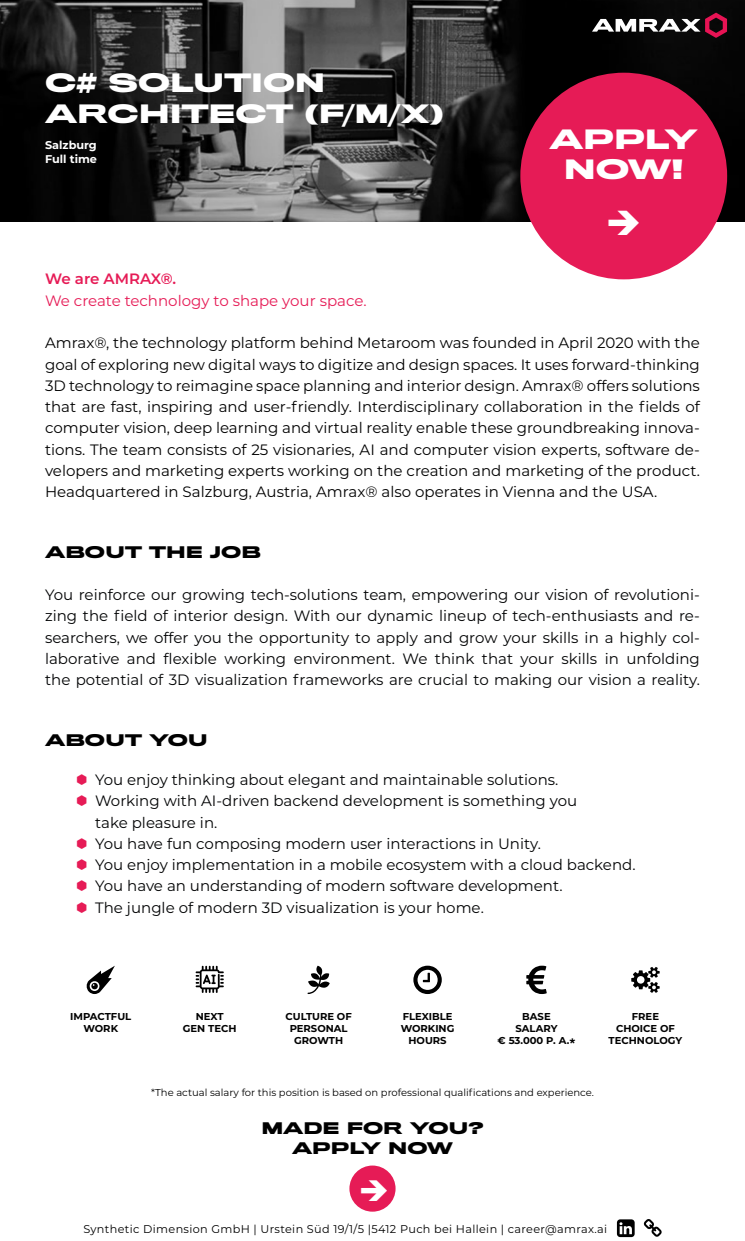
<style>
.page{position:relative;width:745px;height:1241px;background:#fff}
.page>*{position:absolute;margin:0;border:0;box-sizing:border-box;transform-origin:0 0}
.t1{font:700 25px/30px "Titling Gothic FB Extended";color:#fff;text-align:center}
.t2{font:700 23.75px/31.2px "Titling Gothic FB Extended";color:#fff}
.t3{font:15px/21.2px "Montserrat";color:#020304;text-align:justify}
.t4{font:15px/21.2px "Montserrat";color:#000;text-align:justify}
.t5{font:700 15px/20px "Titling Gothic FB Extended";color:#000;text-align:center}
.t6{font:15px "Montserrat";color:#e61b56}
.t7{font:600 15px "Montserrat";color:#e61b56}
.t8{font:11.25px "Montserrat";letter-spacing:.03em;color:#000}
.t9{font:700 11.25px/13.5px "Montserrat";color:#fff}
.t10{font:700 10px/12px "Montserrat";color:#000;text-align:center}
.t11{font:10px "Montserrat";color:#000}
.s1{font-family:"IBM Plex Mono"}
</style>
<div class="page">
<svg style="left:0;top:0;width:744px;height:221px;background:#313031"></svg>
<svg style="left:643px;top:1219px;width:18px;height:17px"></svg>
<svg style="left:616px;top:1219px;width:18px;height:17px"></svg>
<svg style="left:591px;top:13px;width:135px;height:25px"></svg>
<div style="left:349px;top:1165px;width:46px;height:46px;background:#e61b56;border-radius:50%"></div>
<div style="left:520px;top:73px;width:206px;height:206px;background:#e61b56;border-radius:50%"></div>
<svg style="left:86px;top:965px;width:574px;height:29px"></svg>
<h2 class="t2" style="left:45px;top:66px;width:399px">C# SOLUTION<br>ARCHITECT (F/M/X)</h2>
<p class="t9" style="left:45px;top:138px;width:53px">Salzburg<br>Full time</p>
<h1 class="t1" style="left:549px;top:124px;width:150px">APPLY<br>NOW!</h1>
<p class="t7" style="left:45px;top:268px;width:133px">We are AMRAX®.</p>
<p class="t6" style="left:45px;top:290px;width:323px">We create technology to shape your space.</p>
<p class="t4" style="left:45px;top:332px;width:656px">Amrax®, the technology platform behind Metaroom was founded in April 2020 with the goal of exploring new digital ways to digitize and design spaces. It uses forward-thinking 3D technology to reimagine space planning and interior design. Amrax® offers solutions that are fast, inspiring and user-friendly. Interdisciplinary collaboration in the fields of computer vision, deep learning and virtual reality enable these groundbreaking innova&shy;tions. The team consists of 25 visionaries, AI and computer vision experts, software de&shy;velopers and marketing experts working on the creation and marketing of the product.<br>Headquartered in Salzburg, Austria, Amrax® also operates in Vienna and the USA.</p>
<p class="t5" style="left:45px;top:541px;width:217px">ABOUT THE JOB</p>
<p class="t3" style="left:45px;top:583px;width:656px">You reinforce our growing tech-solutions team, empowering our vision of revolutioni&shy;zing the field of interior design. With our dynamic lineup of tech-enthusiasts and re&shy;searchers, we offer you the opportunity to apply and grow your skills in a highly col&shy;laborative and flexible working environment. We think that your skills in unfolding the potential of 3D visualization frameworks are crucial to making our vision a reality.</p>
<p class="t5" style="left:45px;top:729px;width:164px">ABOUT YOU</p>
<p class="t3" style="left:95px;top:768px;width:541px;text-align:left">You enjoy thinking about elegant and maintainable solutions.<br>Working with AI-driven backend development is something you<br>take pleasure in.<br>You have fun composing modern user interactions in Unity.<br>You enjoy implementation in a mobile ecosystem with a cloud backend.<br>You have an understanding of modern software development.<br>The jungle of modern 3D visualization is your home.</p>
<p class="t10" style="left:70px;top:1009px;width:63px">IMPACTFUL<br>WORK</p>
<p class="t10" style="left:183px;top:1009px;width:55px">NEXT<br>GEN TECH</p>
<p class="t10" style="left:285px;top:1009px;width:68px">CULTURE OF<br>PERSONAL<br>GROWTH</p>
<p class="t10" style="left:400px;top:1009px;width:55px">FLEXIBLE<br>WORKING<br>HOURS</p>
<p class="t10" style="left:497px;top:1009px;width:79px">BASE<br>SALARY<br>€ 53.000 P. A.<span class="s1">*</span></p>
<p class="t10" style="left:608px;top:1009px;width:75px">FREE<br>CHOICE OF<br>TECHNOLOGY</p>
<p class="t11" style="left:151px;top:1084px;width:444px">*The actual salary for this position is based on professional qualifications and experience.</p>
<p class="t5" style="left:261px;top:1117px;width:224px">MADE FOR YOU?<br>APPLY NOW</p>
<p class="t8" style="left:83px;top:1220px;width:525px">Synthetic Dimension GmbH | Urstein Süd 19/1/5 |5412 Puch bei Hallein | career@amrax.ai</p>
</div>
